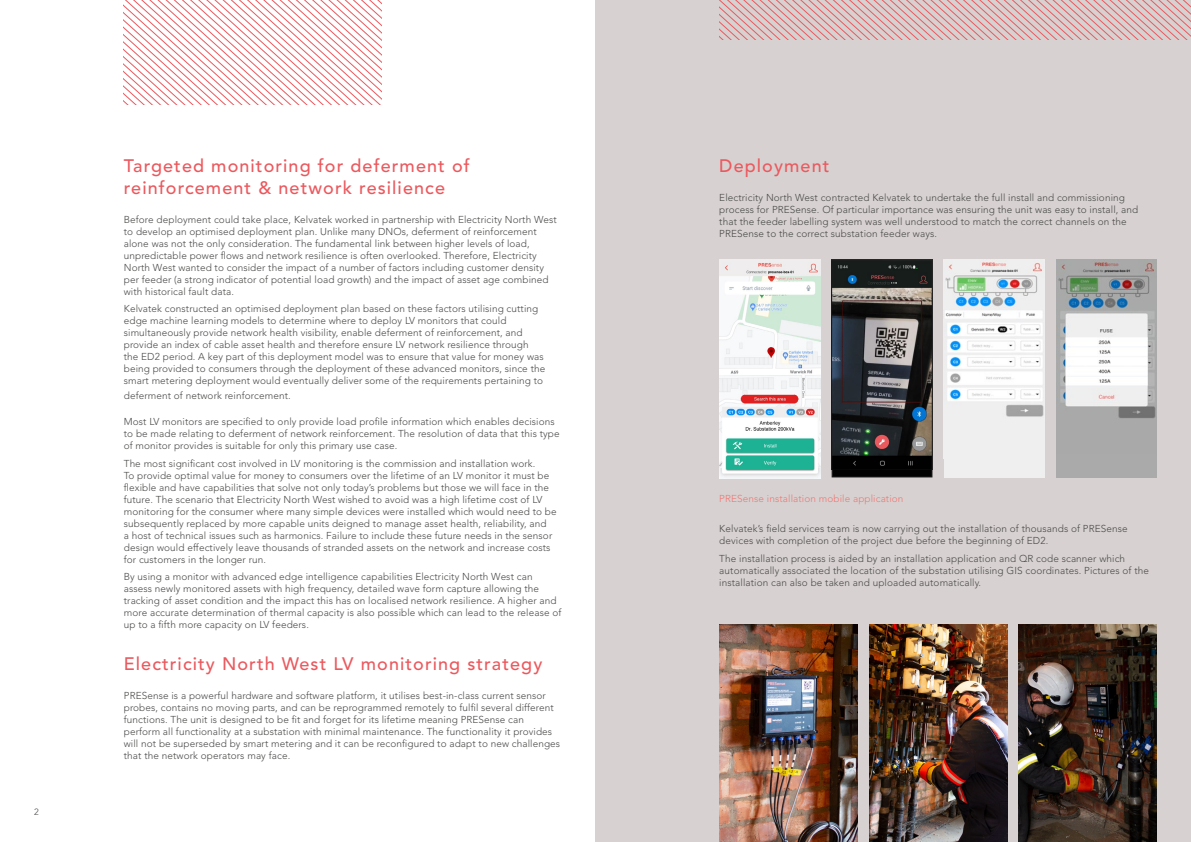
<style>
.page{position:relative;width:1191px;height:842px;background:#fff}
.page>*{position:absolute;margin:0;border:0;box-sizing:border-box;transform-origin:0 0}
.t1{font:500 18px/21.6px "Avenir LT Std";letter-spacing:.06em;color:#eb595e}
.t2{font:300 10px/12px "Avenir LT Std";letter-spacing:.01em;color:#4a4a49}
.t3{font:300 10px "Avenir LT Std";letter-spacing:.01em;color:#ee7774}
.t4{font:300 9px "Avenir LT Std";color:#4a4a49}
</style>
<div class="page">
<div style="left:595px;top:0;width:596px;height:842px;background:#d7d2d1"></div>
<svg style="left:719px;top:0;width:472px;height:40px"></svg>
<svg style="left:124px;top:0;width:258px;height:105px"></svg>
<div style="left:831px;top:464px;width:101px;height:13px;background:#010101;border:1px solid #1b1a1a"></div>
<img style="left:719px;top:260px;width:101px;height:218px">
<img style="left:831px;top:260px;width:101px;height:209px">
<img style="left:943px;top:260px;width:101px;height:194px">
<div style="left:943px;top:454px;width:101px;height:24px;background:#efefef"></div>
<img style="left:1056px;top:260px;width:101px;height:194px">
<div style="left:1056px;top:454px;width:101px;height:24px;background:#a9aaa9"></div>
<img style="left:719px;top:624px;width:138px;height:218px">
<img style="left:869px;top:624px;width:138px;height:218px">
<img style="left:1018px;top:624px;width:139px;height:218px">
<p class="t4" style="left:34px;top:806px;width:6px">2</p>
<h1 class="t1" style="left:124px;top:155px;width:347px">Targeted monitoring for deferment of reinforcement &amp; network resilience</h1>
<p class="t2" style="left:124px;top:213px;width:434px">Before deployment could take place, Kelvatek worked in partnership with Electricity North West to develop an optimised deployment plan. Unlike many DNOs, deferment of reinforcement alone was not the only consideration. The fundamental link between higher levels of load, unpredictable power flows and network resilience is often overlooked. Therefore, Electricity North West wanted to consider the impact of a number of factors including customer density per feeder (a strong indicator of potential load growth) and the impact of asset age combined with historical fault data.</p>
<p class="t2" style="left:124px;top:303px;width:423px">Kelvatek constructed an optimised deployment plan based on these factors utilising cutting edge machine learning models to determine where to deploy LV monitors that could simultaneously provide network health visibility, enable deferment of reinforcement, and provide an index of cable asset health and therefore ensure LV network resilience through the ED2 period. A key part of this deployment model was to ensure that value for money was being provided to consumers through the deployment of these advanced monitors, since the smart metering deployment would eventually deliver some of the requirements pertaining to</p>
<p class="t2" style="left:124px;top:389px;width:168px">deferment of network reinforcement.</p>
<p class="t2" style="left:124px;top:416px;width:437px">Most LV monitors are specified to only provide load profile information which enables decisions to be made relating to deferment of network reinforcement. The resolution of data that this type of monitor provides is suitable for only this primary use case.</p>
<p class="t2" style="left:124px;top:457px;width:434px">The most significant cost involved in LV monitoring is the commission and installation work.<br>To provide optimal value for money to consumers over the lifetime of an LV monitor it must be flexible and have capabilities that solve not only today’s problems but those we will face in the future. The scenario that Electricity North West wished to avoid was a high lifetime cost of LV monitoring for the consumer where many simple devices were installed which would need to be subsequently replaced by more capable units deigned to manage asset health, reliability, and<br>a host of technical issues such as harmonics. Failure to include these future needs in the sensor design would effectively leave thousands of stranded assets on the network and increase costs for customers in the longer run.</p>
<p class="t2" style="left:124px;top:571px;width:439px">By using a monitor with advanced edge intelligence capabilities Electricity North West can assess newly monitored assets with high frequency, detailed wave form capture allowing the tracking of asset condition and the impact this has on localised network resilience. A higher and more accurate determination of thermal capacity is also possible which can lead to the release of up to a fifth more capacity on LV feeders.</p>
<h1 class="t1" style="left:124px;top:653px;width:420px">Electricity North West LV monitoring strategy</h1>
<p class="t2" style="left:124px;top:690px;width:438px">PRESense is a powerful hardware and software platform, it utilises best-in-class current sensor probes, contains no moving parts, and can be reprogrammed remotely to fulfil several different functions. The unit is designed to be fit and forget for its lifetime meaning PRESense can perform all functionality at a substation with minimal maintenance. The functionality it provides will not be superseded by smart metering and it can be reconfigured to adapt to new challenges that the network operators may face.</p>
<h1 class="t1" style="left:719px;top:155px;width:112px">Deployment</h1>
<p class="t2" style="left:719px;top:191px;width:420px">Electricity North West contracted Kelvatek to undertake the full install and commissioning process for PRESense. Of particular importance was ensuring the unit was easy to install, and that the feeder labelling system was well understood to match the correct channels on the PRESense to the correct substation feeder ways.</p>
<p class="t3" style="left:719px;top:493px;width:186px">PRESense installation mobile application</p>
<p class="t2" style="left:719px;top:523px;width:410px">Kelvatek’s field services team is now carrying out the installation of thousands of PRESense devices with completion of the project due before the beginning of ED2.</p>
<p class="t2" style="left:719px;top:552px;width:431px">The installation process is aided by an installation application and QR code scanner which automatically associated the location of the substation utilising GIS coordinates. Pictures of the installation can also be taken and uploaded automatically.</p>
</div>
